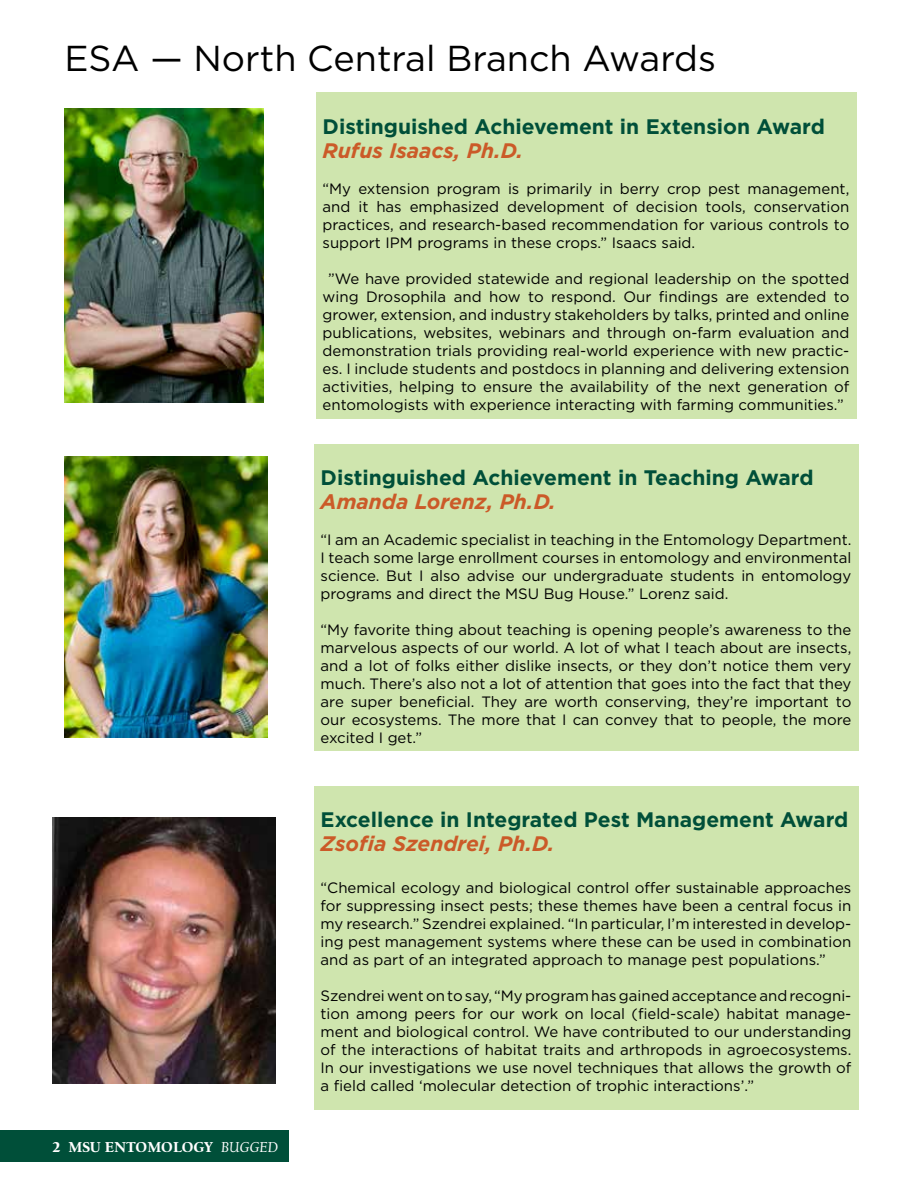
<style>
.page{position:relative;width:918px;height:1188px;background:#fff}
.page>*{position:absolute;margin:0;border:0;box-sizing:border-box;transform-origin:0 0}
.Ento_text{font:36px "Gotham";color:#000}
.Ento_text-2{font:700 21px/24px "Gotham";color:#004f39}
.Ento_text-3{font:15px/18px "Gotham";color:#000;text-align:justify}
.t1{font:900 15px "Californian FB Text";color:#fff}
.s1{font-style:italic;color:#cb5a28}
.s2{font-weight:400;font-style:italic}
</style>
<div class="page">
<div style="left:0;top:1130px;width:289px;height:32px;background:#004f39"></div>
<div style="left:314px;top:444px;width:544px;height:307px;background:#cfe5ae"></div>
<div style="left:316px;top:92px;width:540px;height:326px;background:#cfe5ae"></div>
<div style="left:314px;top:786px;width:544px;height:324px;background:#cfe5ae"></div>
<img style="left:65px;top:108px;width:199px;height:295px">
<img style="left:65px;top:457px;width:202px;height:281px">
<img style="left:53px;top:818px;width:222px;height:265px">
<p class="Ento_text" style="left:65px;top:35px;width:653px">ESA — North Central Branch Awards</p>
<p class="Ento_text-2" style="left:323px;top:114px;width:504px">Distinguished Achievement in Extension Award<br><span class="s1">Rufus Isaacs, Ph.D.</span></p>
<p class="Ento_text-3" style="left:323px;top:179px;width:528px">“My extension program is primarily in berry crop pest management, and it has emphasized development of decision tools, conservation practices, and research-based recommendation for various controls to support IPM programs in these crops.” Isaacs said.</p>
<p class="Ento_text-3" style="left:323px;top:269px;width:528px;text-align:center">”We have provided statewide and regional leadership on the spotted wing Drosophila and how to respond. Our findings are extended to grower, extension, and industry stakeholders by talks, printed and online publications, websites, webinars and through on-farm evaluation and demonstration trials providing real-world experience with new practic&shy;es. I include students and postdocs in planning and delivering extension activities, helping to ensure the availability of the next generation of entomologists with experience interacting with farming communities.”</p>
<p class="Ento_text-2" style="left:321px;top:466px;width:495px">Distinguished Achievement in Teaching Award<br><span class="s1">Amanda Lorenz, Ph.D.</span></p>
<p class="Ento_text-3" style="left:321px;top:531px;width:532px">“I am an Academic specialist in teaching in the Entomology Department.<br>I teach some large enrollment courses in entomology and environmental science. But I also advise our undergraduate students in entomology programs and direct the MSU Bug House.” Lorenz said.</p>
<p class="Ento_text-3" style="left:321px;top:621px;width:532px">“My favorite thing about teaching is opening people’s awareness to the marvelous aspects of our world. A lot of what I teach about are insects, and a lot of folks either dislike insects, or they don’t notice them very much. There’s also not a lot of attention that goes into the fact that they are super beneficial. They are worth conserving, they’re important to our ecosystems. The more that I can convey that to people, the more excited I get.”</p>
<p class="t1" style="left:53px;top:1138px;width:227px">2 MSU ENTOMOLOGY <span class="s2">BUGGED</span></p>
<p class="Ento_text-2" style="left:321px;top:808px;width:529px">Excellence in Integrated Pest Management Award<br><span class="s1">Zsofia Szendrei, Ph.D.</span></p>
<p class="Ento_text-3" style="left:321px;top:878px;width:532px">“Chemical ecology and biological control offer sustainable approaches for suppressing insect pests; these themes have been a central focus in my research.” Szendrei explained. “In particular, I’m interested in develop&shy;ing pest management systems where these can be used in combination and as part of an integrated approach to manage pest populations.”</p>
<p class="Ento_text-3" style="left:321px;top:986px;width:532px">Szendrei went on to say, “My program has gained acceptance and recogni&shy;tion among peers for our work on local (field-scale) habitat manage&shy;ment and biological control. We have contributed to our understanding of the interactions of habitat traits and arthropods in agroecosystems.<br>In our investigations we use novel techniques that allows the growth of a field called ‘molecular detection of trophic interactions’.”</p>
</div>
